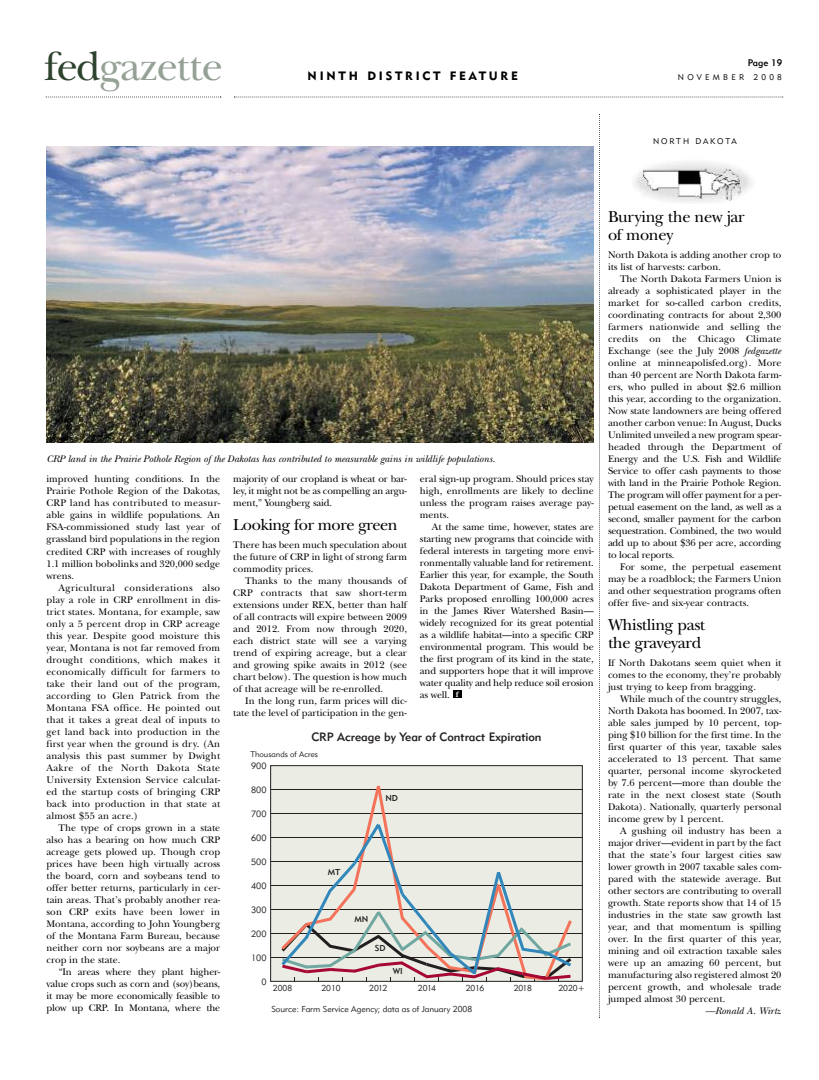
<style>
.page{position:relative;width:819px;height:1080px;background:#fff}
.page>*{position:absolute;margin:0;border:0;box-sizing:border-box;transform-origin:0 0}
.t1{font:42.5px "New Baskerville";letter-spacing:-.025em;color:#96a196}
.t2{font:16.5px/18px "New Baskerville";letter-spacing:-.02em;color:#000}
.t3{font:12px "Geometric 415 BT Medium A";color:#231f20}
.t4{font:12px "Geometric 415 BT Black A";letter-spacing:.23em;color:#000}
.t5{font:10px/12px "New Baskerville";color:#000;text-align:justify}
.t6{font:italic 10px "New Baskerville";color:#000}
.t7{font:9.5px "Geometric 415 BT Medium A";color:#000}
.t8{font:9px "Geometric 415 BT Lite A";color:#231f20}
.t9{font:8.5px "Geometric 415 BT Lite A";color:#231f20}
.t10{font:8.5px "Geometric 415 BT Medium A";color:#231f20}
.t11{font:8.2px "Geometric 415 BT Lite A";letter-spacing:.4em;color:#000}
.t12{font:8.2px "Geometric 415 BT Lite A";letter-spacing:.225em;color:#000}
.t13{font:8px "Geometric 415 BT Lite A";color:#231f20}
.s1{color:#2e432e}
.s2{font-weight:700;font-size:8px;color:#fff}
.s3{font-style:italic}
</style>
<div class="page">
<div style="left:453px;top:690px;width:9px;height:8px;background:#000"></div>
<svg style="left:46px;top:96px;width:175px;height:2px"></svg>
<svg style="left:234px;top:96px;width:549px;height:2px"></svg>
<svg style="left:599px;top:114px;width:1px;height:904px"></svg>
<img style="left:635px;top:162px;width:117px;height:40px">
<img style="left:46px;top:146px;width:547px;height:296px">
<div style="left:270px;top:766px;width:312px;height:216px;background:#ebede5"></div>
<div style="left:270px;top:765px;width:312px;height:216px;border:1px solid #231f20"></div>
<hr style="left:270px;top:789px;width:312px;height:1px;background:#231f20">
<hr style="left:270px;top:813px;width:312px;height:1px;background:#231f20">
<hr style="left:270px;top:837px;width:312px;height:1px;background:#231f20">
<hr style="left:270px;top:861px;width:312px;height:1px;background:#231f20">
<hr style="left:270px;top:885px;width:312px;height:1px;background:#231f20">
<hr style="left:270px;top:909px;width:312px;height:1px;background:#231f20">
<hr style="left:270px;top:933px;width:312px;height:1px;background:#231f20">
<hr style="left:270px;top:957px;width:312px;height:1px;background:#231f20">
<svg style="left:278px;top:785px;width:297px;height:197px"></svg>
<h1 class="t1" style="left:45px;top:40px;width:180px"><span class="s1">fed</span>gazette</h1>
<p class="t7" style="left:748px;top:59px;width:36px">Page 19</p>
<p class="t4" style="left:308px;top:71px;width:212px">NINTH DISTRICT FEATURE</p>
<p class="t11" style="left:678px;top:74px;width:106px">NOVEMBER 2008</p>
<p class="t12" style="left:653px;top:138px;width:85px">NORTH DAKOTA</p>
<p class="t6" style="left:47px;top:452px;width:450px">CRP land in the Prairie Pothole Region of the Dakotas has contributed to measurable gains in wildlife populations.</p>
<p class="t5" style="left:46px;top:472px;width:175px">improved hunting conditions. In the Prairie Pothole Region of the Dakotas, CRP land has contributed to measur&shy;able gains in wildlife populations. An FSA-commissioned study last year of grassland bird populations in the region credited CRP with increases of roughly 1.1 million bobolinks and 320,000 sedge wrens.</p>
<p class="t5" style="left:47px;top:581px;width:175px;text-indent:12px">Agricultural considerations also play a role in CRP enrollment in dis&shy;trict states. Montana, for example, saw only a 5 percent drop in CRP acreage this year. Despite good moisture this year, Montana is not far removed from drought conditions, which makes it economically difficult for farmers to take their land out of the program, according to Glen Patrick from the Montana FSA office. He pointed out that it takes a great deal of inputs to get land back into production in the first year when the ground is dry. (An analysis this past summer by Dwight Aakre of the North Dakota State University Extension Service calculat&shy;ed the startup costs of bringing CRP back into production in that state at almost $55 an acre.)</p>
<p class="t5" style="left:46px;top:821px;width:175px;text-indent:12px">The type of crops grown in a state also has a bearing on how much CRP acreage gets plowed up. Though crop prices have been high virtually across the board, corn and soybeans tend to offer better returns, particularly in cer&shy;tain areas. That’s probably another rea&shy;son CRP exits have been lower in Montana, according to John Youngberg of the Montana Farm Bureau, because neither corn nor soybeans are a major crop in the state.</p>
<p class="t5" style="left:47px;top:965px;width:175px;text-indent:12px">“In areas where they plant higher&shy;value crops such as corn and (soy)beans, it may be more economically feasible to plow up CRP. In Montana, where the</p>
<p class="t5" style="left:233px;top:472px;width:175px">majority of our cropland is wheat or bar&shy;ley, it might not be as compelling an argu&shy;ment,” Youngberg said.</p>
<h2 class="t2" style="left:233px;top:515px;width:166px">Looking for more green</h2>
<p class="t5" style="left:233px;top:538px;width:175px">There has been much speculation about the future of CRP in light of strong farm commodity prices.</p>
<p class="t5" style="left:233px;top:574px;width:175px;text-indent:12px">Thanks to the many thousands of CRP contracts that saw short-term extensions under REX, better than half of all contracts will expire between 2009 and 2012. From now through 2020, each district state will see a varying trend of expiring acreage, but a clear and growing spike awaits in 2012 (see chart below). The question is how much of that acreage will be re-enrolled.</p>
<p class="t5" style="left:233px;top:694px;width:175px;text-align:right">In the long run, farm prices will dic&shy;tate the level of participation in the gen-</p>
<p class="t5" style="left:420px;top:472px;width:175px">eral sign-up program. Should prices stay high, enrollments are likely to decline unless the program raises average pay&shy;ments.</p>
<p class="t5" style="left:420px;top:520px;width:175px;text-indent:12px">At the same time, however, states are starting new programs that coincide with federal interests in targeting more envi&shy;ronmentally valuable land for retirement.<br>Earlier this year, for example, the South Dakota Department of Game, Fish and Parks proposed enrolling 100,000 acres in the James River Watershed Basin— widely recognized for its great potential as a wildlife habitat—into a specific CRP environmental program. This would be the first program of its kind in the state, and supporters hope that it will improve water quality and help reduce soil erosion as well. <span class="s2">f</span></p>
<p class="t3" style="left:311px;top:732px;width:232px">CRP Acreage by Year of Contract Expiration</p>
<p class="t13" style="left:250px;top:751px;width:69px">Thousands of Acres</p>
<p class="t8" style="left:251px;top:763px;width:17px">900</p>
<p class="t8" style="left:251px;top:787px;width:17px">800</p>
<p class="t8" style="left:251px;top:811px;width:17px">700</p>
<p class="t8" style="left:251px;top:835px;width:17px">600</p>
<p class="t8" style="left:251px;top:859px;width:17px">500</p>
<p class="t8" style="left:251px;top:883px;width:17px">400</p>
<p class="t8" style="left:251px;top:907px;width:17px">300</p>
<p class="t8" style="left:251px;top:931px;width:17px">200</p>
<p class="t8" style="left:251px;top:955px;width:17px">100</p>
<p class="t8" style="left:261px;top:979px;width:7px">0</p>
<p class="t10" style="left:385px;top:795px;width:14px">ND</p>
<p class="t10" style="left:328px;top:869px;width:14px">MT</p>
<p class="t10" style="left:354px;top:916px;width:15px">MN</p>
<p class="t10" style="left:375px;top:945px;width:12px">SD</p>
<p class="t10" style="left:393px;top:968px;width:12px">WI</p>
<p class="t9" style="left:273px;top:985px;width:21px">2008</p>
<p class="t9" style="left:321px;top:985px;width:21px">2010</p>
<p class="t9" style="left:369px;top:985px;width:20px">2012</p>
<p class="t9" style="left:418px;top:985px;width:20px">2014</p>
<p class="t9" style="left:466px;top:985px;width:20px">2016</p>
<p class="t9" style="left:514px;top:985px;width:20px">2018</p>
<p class="t9" style="left:558px;top:985px;width:28px">2020+</p>
<p class="t9" style="left:271px;top:1005px;width:202px">Source: Farm Service Agency; data as of January 2008</p>
<h2 class="t2" style="left:608px;top:208px;width:138px">Burying the new jar of money</h2>
<p class="t5" style="left:608px;top:249px;width:175px">North Dakota is adding another crop to its list of harvests: carbon.</p>
<p class="t5" style="left:608px;top:273px;width:175px;text-indent:12px">The North Dakota Farmers Union is already a sophisticated player in the market for so-called carbon credits, coordinating contracts for about 2,300 farmers nationwide and selling the credits on the Chicago Climate Exchange (see the July 2008 <span class="s3">fedgazette </span>online at minneapolisfed.org). More than 40 percent are North Dakota farm&shy;ers, who pulled in about $2.6 million this year, according to the organization.<br>Now state landowners are being offered another carbon venue: In August, Ducks Unlimited unveiled a new program spear&shy;headed through the Department of Energy and the U.S. Fish and Wildlife Service to offer cash payments to those with land in the Prairie Pothole Region.<br>The program will offer payment for a per&shy;petual easement on the land, as well as a second, smaller payment for the carbon sequestration. Combined, the two would add up to about $36 per acre, according to local reports.</p>
<p class="t5" style="left:608px;top:561px;width:175px;text-indent:12px">For some, the perpetual easement may be a roadblock; the Farmers Union and other sequestration programs often offer five- and six-year contracts.</p>
<h2 class="t2" style="left:608px;top:616px;width:99px">Whistling past the graveyard</h2>
<p class="t5" style="left:608px;top:657px;width:175px">If North Dakotans seem quiet when it comes to the economy, they’re probably just trying to keep from bragging.</p>
<p class="t5" style="left:608px;top:693px;width:175px;text-indent:12px">While much of the country struggles, North Dakota has boomed. In 2007, tax&shy;able sales jumped by 10 percent, top&shy;ping $10 billion for the first time. In the first quarter of this year, taxable sales accelerated to 13 percent. That same quarter, personal income skyrocketed by 7.6 percent—more than double the rate in the next closest state (South Dakota). Nationally, quarterly personal income grew by 1 percent.</p>
<p class="t5" style="left:608px;top:825px;width:175px;text-indent:12px">A gushing oil industry has been a major driver—evident in part by the fact that the state’s four largest cities saw lower growth in 2007 taxable sales com&shy;pared with the statewide average. But other sectors are contributing to overall growth. State reports show that 14 of 15 industries in the state saw growth last year, and that momentum is spilling over. In the first quarter of this year, mining and oil extraction taxable sales were up an amazing 60 percent, but manufacturing also registered almost 20 percent growth, and wholesale trade jumped almost 30 percent.</p>
<p class="t6" style="left:705px;top:1005px;width:77px">—Ronald A. Wirtz</p>
</div>
